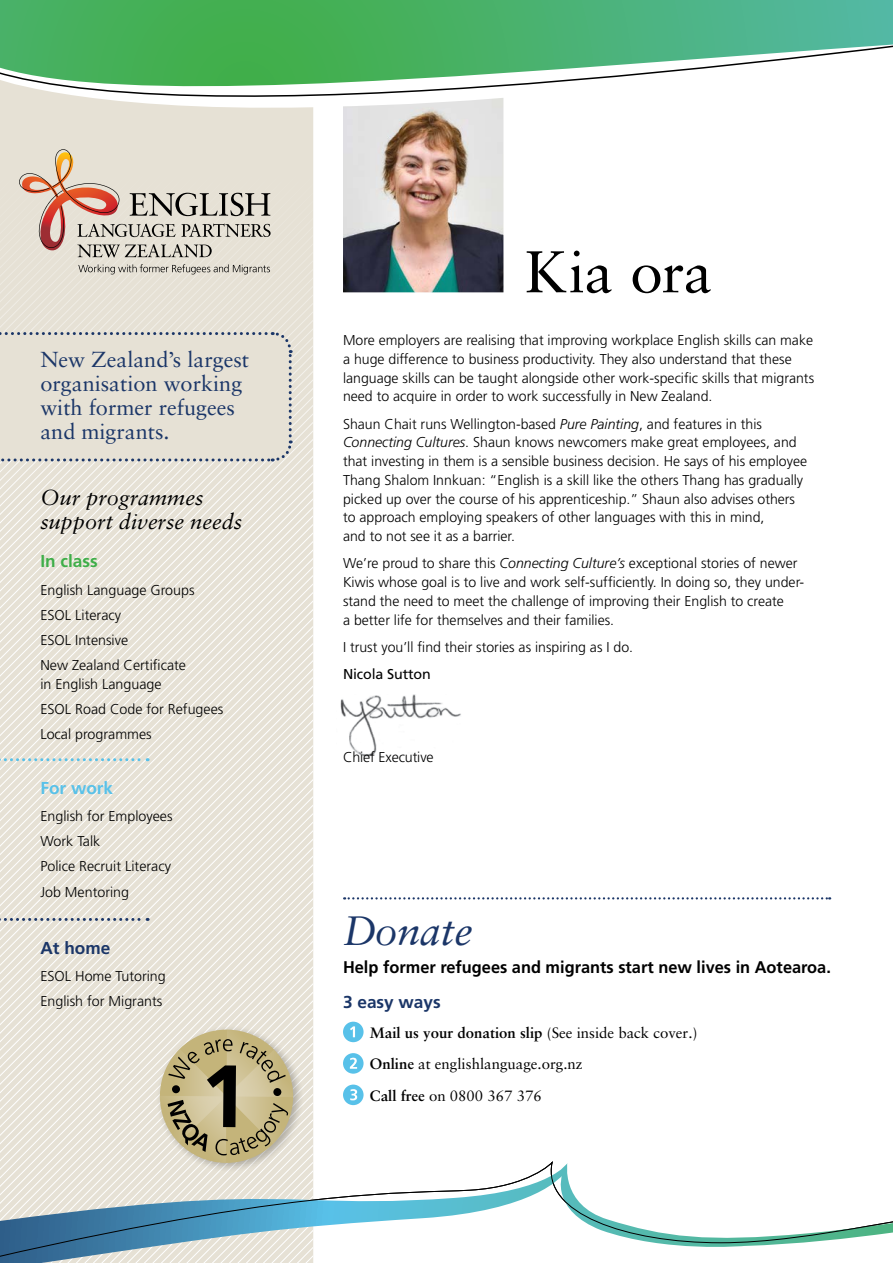
<style>
.page{position:relative;width:893px;height:1263px;background:#fff}
.page>*{position:absolute;margin:0;border:0;box-sizing:border-box;transform-origin:0 0}
.t1{font:58.8px "Sabon MC";letter-spacing:-.015em;color:#000}
.t2{font:italic 41.1px "Sabon MC";color:#1b3668}
.t3{font:21.75px/24px "Sabon";color:#1b3668}
.t4{font:italic 21.75px/24px "Sabon";color:#000}
.t5{font:700 17.25px "Frutiger";color:#1b3668}
.t6{font:700 17.25px "Frutiger";color:#3fae49}
.t7{font:700 17.25px "Frutiger";color:#58c1e9}
.t8{font:700 16.8px "Frutiger";color:#000}
.t9{font:15px/31.5px "Sabon";color:#000}
.t10{font:300 14.25px/18.8px "Frutiger";color:#000}
.t11{font:14.25px "Frutiger";letter-spacing:-.01em;color:#000}
.s1{font-style:italic}
.s2{font-weight:700}
</style>
<div class="page">
<img style="left:340px;top:694px;width:121px;height:63px">
<svg style="left:300px;top:1162px;width:593px;height:101px"></svg>
<svg style="left:0;top:0;width:893px;height:187px"></svg>
<svg style="left:344px;top:897px;width:486px;height:2px"></svg>
<img style="left:343px;top:98px;width:160px;height:194px">
<div style="left:156px;top:1024px;width:149px;height:149px;background:#000;opacity:.25"></div>
<svg style="left:343px;top:1022px;width:21px;height:20px"></svg>
<svg style="left:343px;top:1053px;width:21px;height:21px"></svg>
<svg style="left:343px;top:1084px;width:21px;height:21px"></svg>
<svg style="left:0;top:76px;width:300px;height:1187px;background:#dddbd0"></svg>
<h3 class="t3" style="left:40px;top:347px;width:210px">New Zealand’s largest organisation working with former refugees and migrants.</h3>
<h3 class="t4" style="left:40px;top:485px;width:203px">Our programmes support diverse needs</h3>
<p class="t6" style="left:40px;top:551px;width:59px">In class</p>
<p class="t10" style="left:40px;top:577px;width:156px;line-height:25px">English Language Groups<br>ESOL Literacy<br>ESOL Intensive<br>New Zealand Certificate</p>
<p class="t10" style="left:40px;top:671px;width:184px;line-height:25px">in English Language<br>ESOL Road Code for Refugees<br>Local programmes</p>
<p class="t7" style="left:40px;top:778px;width:74px">For work</p>
<p class="t10" style="left:40px;top:804px;width:134px;line-height:25px">English for Employees<br>Work Talk<br>Police Recruit Literacy<br>Job Mentoring</p>
<p class="t5" style="left:40px;top:937px;width:71px">At home</p>
<p class="t10" style="left:40px;top:963px;width:127px;line-height:25px">ESOL Home Tutoring<br>English for M igrants</p>
<h1 class="t1" style="left:525px;top:237px;width:189px">Kia ora</h1>
<p class="t10" style="left:343px;top:331px;width:473px">More employers are realising that improving workplace English skills can make a huge difference to business productivity. They also understand that these language skills can be taught alongside other work-specific skills that migrants need to acquire in order to work successfully in New Zealand.</p>
<p class="t10" style="left:343px;top:414px;width:466px">Shaun Chait runs Wellington-based <span class="s1">Pure Painting</span>, and features in this <span class="s1">Connecting Cultures</span>. Shaun knows newcomers make great employees, and that investing in them is a sensible business decision. He says of his employee Thang Shalom Innkuan: “English is a skill like the others Thang has gradually picked up over the course of his apprenticeship.” Shaun also advises others to approach employing speakers of other languages with this in mind,<br>and to not see it as a barrier.</p>
<p class="t10" style="left:343px;top:554px;width:463px">We’re proud to share this <span class="s1">Connecting Culture’s</span> exceptional stories of newer Kiwis whose goal is to live and work self-sufficiently. In doing so, they under&shy;stand the need to meet the challenge of improving their English to create<br>a better life for themselves and their families.</p>
<p class="t10" style="left:343px;top:637px;width:292px">I trust you’ll find their stories as inspiring as I do.</p>
<p class="t11" style="left:343px;top:666px;width:89px">Nicola Sutton</p>
<p class="t10" style="left:343px;top:747px;width:92px">Chief Executive</p>
<h2 class="t2" style="left:343px;top:907px;width:131px">Donate</h2>
<p class="t8" style="left:343px;top:957px;width:489px">Help former refugees and migrants start new lives in Aotearoa.</p>
<p class="t5" style="left:343px;top:991px;width:99px">3 easy ways</p>
<p class="t9" style="left:370px;top:1016px;width:329px"><span class="s2">Mail us your donation slip</span> (See inside back cover.)<br><span class="s2">Online</span> at englishlanguage.org.nz<br><span class="s2">Call free</span> on 0800 367 376</p>
</div>
